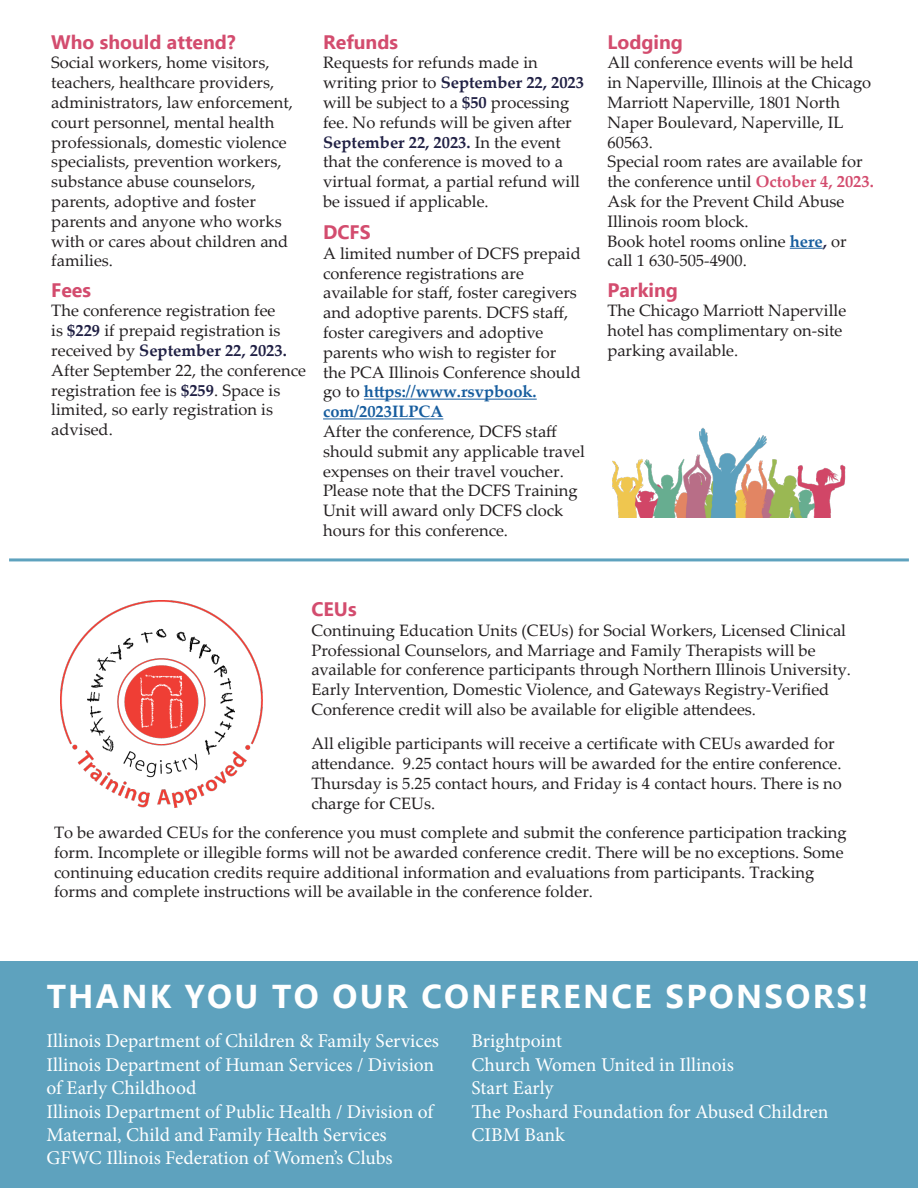
<style>
.page{position:relative;width:918px;height:1188px;background:#fff}
.page>*{position:absolute;margin:0;border:0;box-sizing:border-box;transform-origin:0 0}
.t1{font:700 33px "Ebrima";letter-spacing:.07em;color:#fff}
.t2{font:19.5px/23.4px "Minion Pro";color:#fff}
.t3{font:700 19.5px "Ebrima";color:#d34c6e}
.t4{font:16.5px/19.8px "Palatino Linotype";color:#231f20}
.s1{font-weight:700;color:#202044}
.s2{font-weight:700;color:#175d9e}
.s3{font-weight:700;color:#d34c6e}
</style>
<div class="page">
<div style="left:0;top:961px;width:918px;height:227px;background:#5ea2be"></div>
<hr style="left:364px;top:399px;width:173px;height:1px;background:#175d9e">
<hr style="left:323px;top:418px;width:120px;height:1px;background:#175d9e">
<hr style="left:9px;top:558px;width:900px;height:3px;background:#5ea2be">
<img style="left:60px;top:600px;width:202px;height:208px">
<hr style="left:790px;top:248px;width:33px;height:1px;background:#175d9e">
<img style="left:613px;top:427px;width:233px;height:91px">
<p class="t3" style="left:51px;top:26px;width:186px">Who should attend?</p>
<p class="t4" style="left:51px;top:52px;width:243px">Social workers, home visitors, teachers, healthcare providers, administrators, law enforcement, court personnel, mental health professionals, domestic violence specialists, prevention workers, substance abuse counselors, parents, adoptive and foster</p>
<p class="t4" style="left:51px;top:211px;width:238px">parents and anyone who works with or cares about children and families.</p>
<p class="t3" style="left:51px;top:274px;width:41px">Fees</p>
<p class="t4" style="left:51px;top:300px;width:256px">The conference registration fee<br>is <span class="s1">$229</span> if prepaid registration is received by <span class="s1">September 22, 2023.<br></span>After September 22, the conference registration fee is <span class="s1">$259</span>. Space is limited, so early registration is advised.</p>
<p class="t3" style="left:323px;top:26px;width:76px">Refunds</p>
<p class="t4" style="left:323px;top:52px;width:263px">Requests for refunds made in writing prior to <span class="s1">September 22, 2023 </span>will be subject to a <span class="s1">$50</span> processing fee. No refunds will be given after<br><span class="s1">September 22, 2023.</span> In the event that the conference is moved to a virtual format, a partial refund will be issued if applicable.</p>
<p class="t3" style="left:323px;top:217px;width:49px">DCFS</p>
<p class="t4" style="left:323px;top:243px;width:259px">A limited number of DCFS prepaid conference registrations are available for staff, foster caregivers and adoptive parents. DCFS staff, foster caregivers and adoptive parents who wish to register for the PCA Illinois Conference should go to <span class="s2">https://www.rsvpbook. com/2023ILPCA</span></p>
<p class="t4" style="left:323px;top:421px;width:263px">After the conference, DCFS staff should submit any applicable travel expenses on their travel voucher.<br>Please note that the DCFS Training<br>Unit will award only DCFS clock hours for this conference.</p>
<p class="t3" style="left:608px;top:26px;width:77px">Lodging</p>
<p class="t4" style="left:608px;top:52px;width:265px">All conference events will be held in Naperville, Illinois at the Chicago<br>Marriott Naperville, 1801 North<br>Naper Boulevard, Naperville, IL<br>60563.</p>
<p class="t4" style="left:608px;top:151px;width:268px">Special room rates are available for the conference until <span class="s3">October 4, 2023.<br></span>Ask for the Prevent Child Abuse<br>Illinois room block.</p>
<p class="t4" style="left:608px;top:230px;width:241px">Book hotel rooms online <span class="s2">here</span><span class="s1">,</span> or call 1 630-505-4900.</p>
<p class="t3" style="left:608px;top:274px;width:72px">Parking</p>
<p class="t4" style="left:608px;top:300px;width:240px">The Chicago Marriott Naperville hotel has complimentary on-site parking available.</p>
<p class="t3" style="left:311px;top:594px;width:47px">CEUs</p>
<p class="t4" style="left:311px;top:620px;width:541px">Continuing Education Units (CEUs) for Social Workers, Licensed Clinical Professional Counselors, and Marriage and Family Therapists will be available for conference participants through Northern Illinois University.<br>Early Intervention, Domestic Violence, and Gateways Registry-Verified Conference credit will also be available for eligible attendees.</p>
<p class="t4" style="left:311px;top:733px;width:532px">All eligible participants will receive a certificate with CEUs awarded for attendance. 9.25 contact hours will be awarded for the entire conference.<br>Thursday is 5.25 contact hours, and Friday is 4 contact hours. There is no charge for CEUs.</p>
<p class="t4" style="left:54px;top:822px;width:794px">To be awarded CEUs for the conference you must complete and submit the conference participation tracking form. Incomplete or illegible forms will not be awarded conference credit. There will be no exceptions. Some continuing education credits require additional information and evaluations from participants. Tracking forms and complete instructions will be available in the conference folder.</p>
<p class="t1" style="left:47px;top:970px;width:823px">THANK YOU TO OUR CONFERENCE SPONSORS!</p>
<p class="t2" style="left:46px;top:1029px;width:394px">Illinois Department of Children &amp; Family Services</p>
<p class="t2" style="left:46px;top:1053px;width:389px">Illinois Department of Human Services / Division of Early Childhood</p>
<p class="t2" style="left:46px;top:1100px;width:388px">Illinois Department of Public Health / Division of<br>Maternal, Child and Family Health Services</p>
<p class="t2" style="left:46px;top:1146px;width:348px">GFWC Illinois Federation of Women’s Clubs</p>
<p class="t2" style="left:472px;top:1029px;width:92px">Brightpoint</p>
<p class="t2" style="left:472px;top:1053px;width:264px">Church Women United in Illinois</p>
<p class="t2" style="left:472px;top:1076px;width:83px">Start Early</p>
<p class="t2" style="left:472px;top:1100px;width:358px">The Poshard Foundation for Abused Children</p>
<p class="t2" style="left:472px;top:1123px;width:95px">CIBM Bank</p>
</div>
